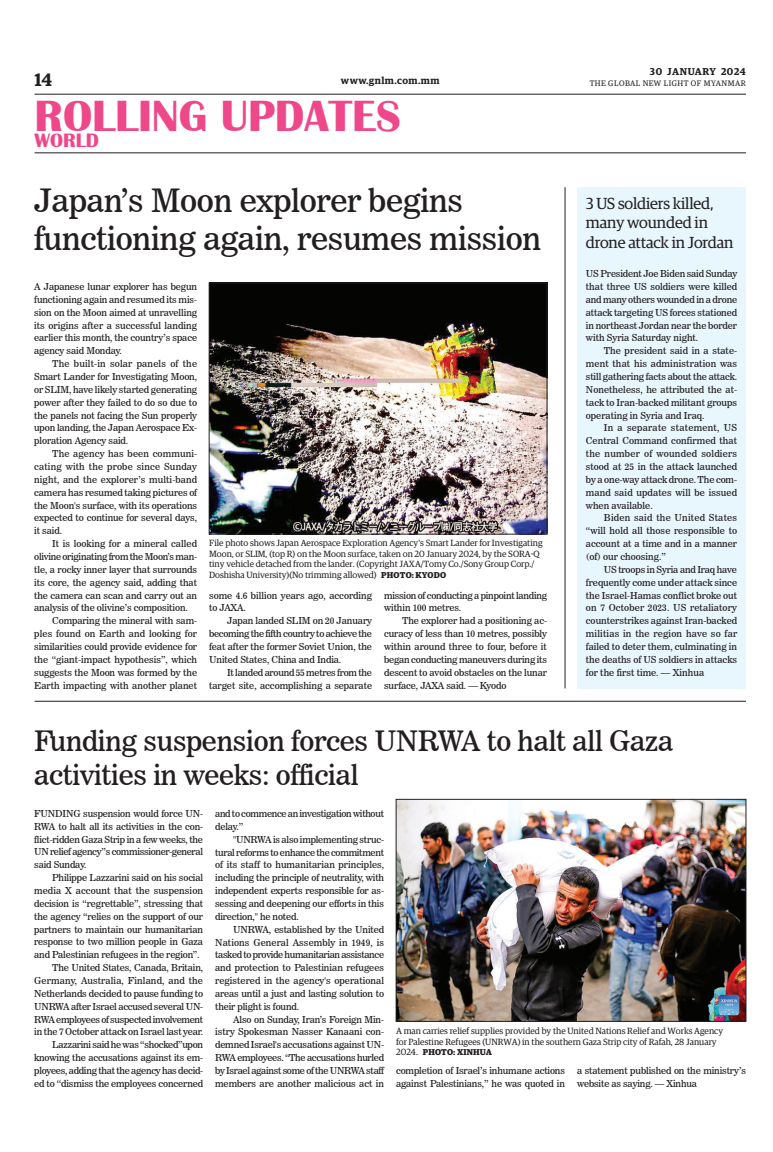
<style>
.page{position:relative;width:773px;height:1152px;background:#fff}
.page>*{position:absolute;margin:0;border:0;box-sizing:border-box;transform-origin:0 0}
.t1{font:700 45px "Britannic";color:#ef488a}
._1_Clm_Head{font:32px/38.4px "News 706 BT Roman C";letter-spacing:-.01em;color:#231f20}
._1_Clm_Head-2{font:28px/33.6px "News 706 BT Roman C";letter-spacing:-.01em;color:#231f20}
.t2{font:700 20px "Britannic";color:#ef488a}
.t3{font:600 18px "Guardian Egyp";color:#231f20}
._1_Clm_Head-3{font:16px/19.2px "Guardian Egyp";letter-spacing:-.01em;color:#231f20}
.t4{font:600 10px "Guardian Egyp";letter-spacing:.045em;color:#231f20}
._2nd_Body{font:9.5px/12.9px "News 706 BT Roman C";letter-spacing:-.01em;color:#231f20;text-align:justify}
.Normal_Para{font:9.5px/12.9px "News 706 BT Roman C";letter-spacing:-.01em;color:#231f20;text-align:justify}
._2nd_Body-2{font:9.5px/12.9px "News 706 BT Roman C";letter-spacing:-.03em;color:#231f20}
.t5{font:9px/10.8px "Guardian Egyp";color:#231f20}
.t6{font:700 8.5px "Guardian Egyp";letter-spacing:.02em;color:#231f20}
.t7{font:8px "Guardian Egyp";letter-spacing:.06em;color:#231f20}
.s1{font-weight:700;font-size:8.5px}
.s2{font-weight:400;font-size:9px}
</style>
<div class="page">
<hr style="left:35px;top:94px;width:711px;height:1px;background:#231f20">
<hr style="left:35px;top:152px;width:711px;height:1px;background:#231f20">
<div style="left:577px;top:187px;width:169px;height:501px;background:#e8f6fd"></div>
<img style="left:211px;top:285px;width:334px;height:247px">
<div style="left:209px;top:283px;width:338px;height:251px;border:1px solid #231f20"></div>
<img style="left:398px;top:801px;width:346px;height:218px">
<div style="left:396px;top:799px;width:350px;height:222px;border:1px solid #231f20"></div>
<hr style="left:35px;top:701px;width:711px;height:1px;background:#231f20">
<hr style="left:564px;top:187px;width:1px;height:501px;background:#231f20">
<p class="t4" style="left:650px;top:64px;width:97px">30 JANUARY 2024</p>
<h3 class="t3" style="left:35px;top:67px;width:19px">14</h3>
<p class="t4" style="left:341px;top:73px;width:100px">www.gnlm.com.mm</p>
<p class="t7" style="left:589px;top:78px;width:158px">THE GLOBAL NEW LIGHT OF MYANMAR</p>
<h1 class="t1" style="left:35px;top:91px;width:368px">ROLLING UPDATES</h1>
<h3 class="t2" style="left:35px;top:129px;width:66px">WORLD</h3>
<p class="_1_Clm_Head" style="left:34px;top:181px;width:508px">Japan’s Moon explorer begins functioning again, resumes mission</p>
<p class="Normal_Para" style="left:34px;top:280px;width:164px">A Japanese lunar explorer has begun functioning again and resumed its mis&shy;sion on the Moon aimed at unravelling its origins after a successful landing earlier this month, the country’s space agency said Monday.</p>
<p class="_2nd_Body" style="left:34px;top:357px;width:164px;text-indent:18px">The built-in solar panels of the Smart Lander for Investigating Moon, or SLIM, have likely started generating power after they failed to do so due to the panels not facing the Sun properly upon landing, the Japan Aerospace Ex&shy;ploration Agency said.</p>
<p class="_2nd_Body" style="left:34px;top:447px;width:164px;text-indent:18px">The agency has been communi&shy;cating with the probe since Sunday night, and the explorer’s multi-band camera has resumed taking pictures of the Moon's surface, with its operations expected to continue for several days, it said.</p>
<p class="_2nd_Body" style="left:34px;top:537px;width:164px;text-indent:18px">It is looking for a mineral called olivine originating from the Moon’s man&shy;tle, a rocky inner layer that surrounds its core, the agency said, adding that the camera can scan and carry out an analysis of the olivine’s composition.</p>
<p class="_2nd_Body" style="left:34px;top:614px;width:164px;text-indent:18px">Comparing the mineral with sam&shy;ples found on Earth and looking for similarities could provide evidence for the “giant-impact hypothesis”, which suggests the Moon was formed by the Earth impacting with another planet</p>
<p class="_1_Clm_Head-3" style="left:586px;top:193px;width:149px">3 US soldiers killed, many wounded in drone attack in Jordan</p>
<p class="Normal_Para" style="left:586px;top:267px;width:153px">US President Joe Biden said Sunday that three US soldiers were killed and many others wounded in a drone attack targeting US forces stationed in northeast Jordan near the border with Syria Saturday night.</p>
<p class="_2nd_Body" style="left:586px;top:344px;width:153px;text-indent:18px">The president said in a state&shy;ment that his administration was still gathering facts about the attack.<br>Nonetheless, he attributed the at&shy;tack to Iran-backed militant groups operating in Syria and Iraq.</p>
<p class="_2nd_Body" style="left:586px;top:422px;width:153px;text-indent:18px">In a separate statement, US Central Command confirmed that the number of wounded soldiers stood at 25 in the attack launched by a one-way attack drone. The com&shy;mand said updates will be issued when available.</p>
<p class="_2nd_Body" style="left:586px;top:512px;width:153px;text-indent:18px">Biden said the United States “will hold all those responsible to account at a time and in a manner (of) our choosing.”</p>
<p class="_2nd_Body" style="left:586px;top:563px;width:153px;text-indent:18px">US troops in Syria and Iraq have frequently come under attack since the Israel-Hamas conflict broke out on 7 October 2023. US retaliatory counterstrikes against Iran-backed militias in the region have so far failed to deter them, culminating in the deaths of US soldiers in attacks for the first time. — Xinhua</p>
<p class="t5" style="left:209px;top:537px;width:335px">File photo shows Japan Aerospace Exploration Agency's Smart Lander for Investigating Moon, or SLIM, (top R) on the Moon surface, taken on 20 January 2024, by the SORA-Q tiny vehicle detached from the lander. (Copyright JAXA/Tomy Co./Sony Group Corp./ Doshisha University)(No trimming allowed) <span class="s1">PHOTO: KYODO</span></p>
<p class="_2nd_Body" style="left:209px;top:589px;width:164px">some 4.6 billion years ago, according to JAXA.</p>
<p class="_2nd_Body" style="left:209px;top:614px;width:164px;text-indent:18px">Japan landed SLIM on 20 January becoming the fifth country to achieve the feat after the former Soviet Union, the United States, China and India.</p>
<p class="_2nd_Body" style="left:209px;top:666px;width:164px;text-align:right">It landed around 55 metres from the target site, accomplishing a separate</p>
<p class="_2nd_Body" style="left:384px;top:589px;width:164px">mission of conducting a pinpoint landing within 100 metres.</p>
<p class="_2nd_Body" style="left:384px;top:614px;width:164px;text-indent:18px">The explorer had a positioning ac&shy;curacy of less than 10 metres, possibly within around three to four, before it began conducting maneuvers during its descent to avoid obstacles on the lunar surface, JAXA said. — Kyodo</p>
<p class="_1_Clm_Head-2" style="left:34px;top:724px;width:640px">Funding suspension forces UNRWA to halt all Gaza activities in weeks: official</p>
<p class="Normal_Para" style="left:34px;top:807px;width:170px">FUNDING suspension would force UN-RWA to halt all its activities in the con&shy;flict-ridden Gaza Strip in a few weeks, the UN relief agency”s commissioner-general said Sunday.</p>
<p class="_2nd_Body" style="left:34px;top:871px;width:170px;text-indent:18px">Philippe Lazzarini said on his social media X account that the suspension decision is “regrettable”, stressing that the agency “relies on the support of our partners to maintain our humanitarian response to two million people in Gaza and Palestinian refugees in the region”.</p>
<p class="_2nd_Body" style="left:34px;top:961px;width:170px;text-indent:18px">The United States, Canada, Britain, Germany, Australia, Finland, and the Netherlands decided to pause funding to UNRWA after Israel accused several UN-RWA employees of suspected involvement in the 7 October attack on Israel last year.</p>
<p class="_2nd_Body" style="left:34px;top:1038px;width:170px;text-indent:18px">Lazzarini said he was “shocked”upon knowing the accusations against its em&shy;ployees, adding that the agency has decid&shy;ed to “dismiss the employees concerned</p>
<p class="_2nd_Body-2" style="left:215px;top:807px;width:170px">and to commence an investigation without delay.”</p>
<p class="_2nd_Body" style="left:215px;top:833px;width:170px;text-indent:18px">"UNRWA is also implementing struc&shy;tural reforms to enhance the commitment of its staff to humanitarian principles, including the principle of neutrality, with independent experts responsible for as&shy;sessing and deepening our efforts in this direction," he noted.</p>
<p class="_2nd_Body" style="left:215px;top:923px;width:170px;text-indent:18px">UNRWA, established by the United Nations General Assembly in 1949, is tasked to provide humanitarian assistance and protection to Palestinian refugees registered in the agency's operational areas until a just and lasting solution to their plight is found.</p>
<p class="_2nd_Body" style="left:215px;top:1013px;width:170px;text-indent:18px">Also on Sunday, Iran’s Foreign Min&shy;istry Spokesman Nasser Kanaani con&shy;demned Israel's accusations against UN-RWA employees. “The accusations hurled by Israel against some of the UNRWA staff members are another malicious act in</p>
<p class="t5" style="left:396px;top:1025px;width:328px">A man carries relief supplies provided by the United Nations Relief and Works Agency for Palestine Refugees (UNRWA) in the southern Gaza Strip city of Rafah, 28 January</p>
<p class="t6" style="left:396px;top:1046px;width:97px"><span class="s2">2024.</span> PHOTO: XINHUA</p>
<p class="_2nd_Body" style="left:396px;top:1064px;width:170px">completion of Israel’s inhumane actions against Palestinians,” he was quoted in</p>
<p class="_2nd_Body" style="left:577px;top:1064px;width:170px">a statement published on the ministry’s website as saying. — Xinhua</p>
</div>
